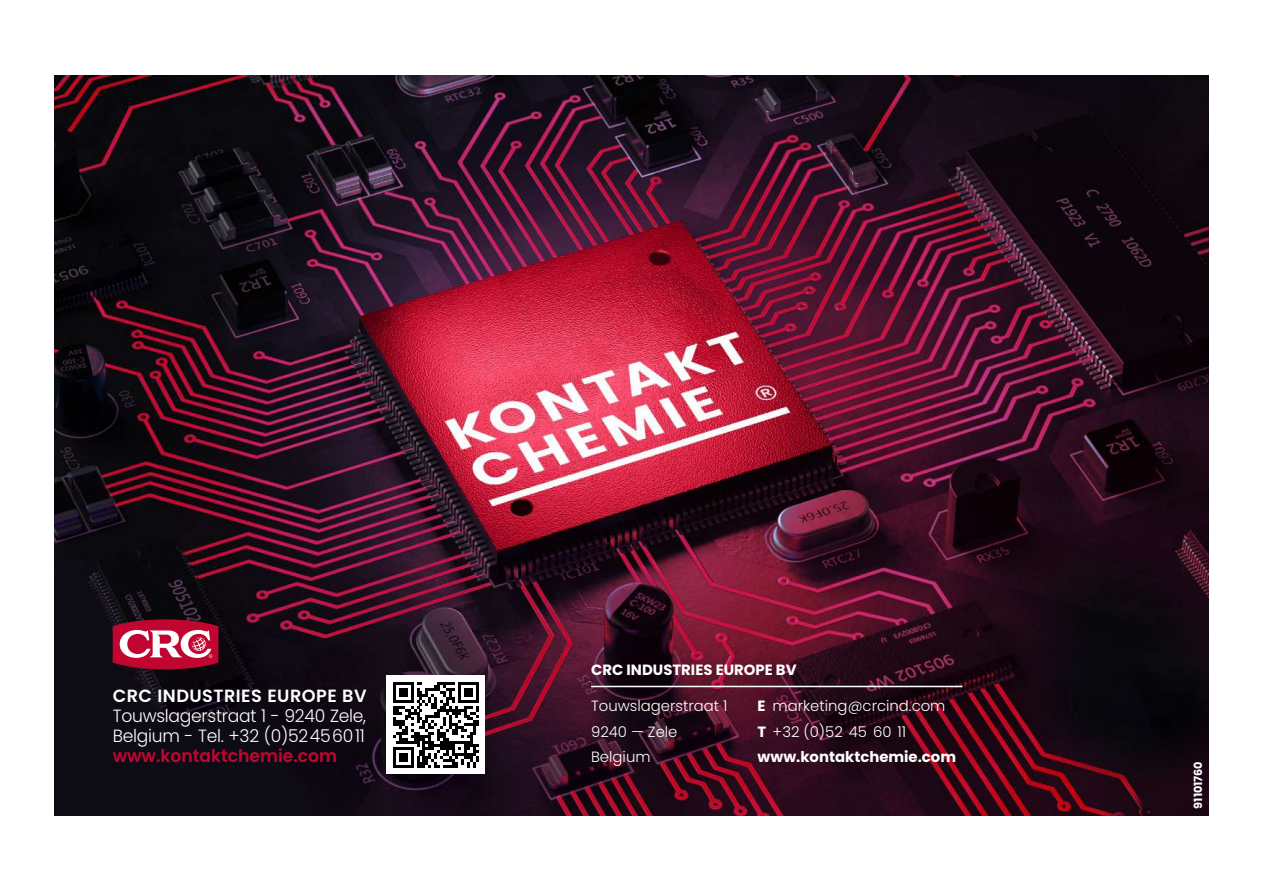
<style>
.page{position:relative;width:1263px;height:893px;background:#fff}
.page>*{position:absolute;margin:0;border:0;box-sizing:border-box;transform-origin:0 0}
.t1{font:300 17.7px/19.8px "Poppins";letter-spacing:-.015em;color:#fff}
.t2{font:600 17.7px "Poppins";letter-spacing:.025em;color:#fff}
.t3{font:600 17.7px "Poppins";color:#c00630}
.t4{font:300 14.85px "Poppins";color:#fff}
.t5{font:700 14.85px "Poppins";color:#fff}
.t6{font:700 11.25px "Poppins";color:#fff}
.s1{font-weight:700}
</style>
<div class="page">
<img style="left:54px;top:76px;width:1155px;height:739px">
<div style="left:386px;top:675px;width:99px;height:99px;background:#fff"></div>
<svg style="left:393px;top:682px;width:86px;height:86px"></svg>
<hr style="left:591px;top:686px;width:371px;height:1px;background:#fff">
<svg style="left:113px;top:619px;width:105px;height:50px"></svg>
<p class="t2" style="left:113px;top:686px;width:255px">CRC INDUSTRIES EUROPE BV</p>
<p class="t1" style="left:113px;top:706px;width:255px">Touwslagerstraat 1 - 9240 Zele,<br>Belgium - Tel. +32 (0)52456011</p>
<p class="t3" style="left:113px;top:745px;width:226px">www.kontaktchemie.com</p>
<p class="t5" style="left:591px;top:661px;width:207px">CRC INDUSTRIES EUROPE BV</p>
<p class="t4" style="left:591px;top:697px;width:138px">Touwslagerstraat 1</p>
<p class="t4" style="left:758px;top:697px;width:189px"><span class="s1">E</span> marketing@crcind.com</p>
<p class="t4" style="left:591px;top:723px;width:88px">9240 — Zele</p>
<p class="t4" style="left:758px;top:723px;width:150px"><span class="s1">T</span> +32 (0)52 45 60 11</p>
<p class="t4" style="left:591px;top:748px;width:61px">Belgium</p>
<p class="t5" style="left:758px;top:748px;width:200px">www.kontaktchemie.com</p>
<p class="t6" style="left:1191px;top:809px;width:49px;rotate:-90deg">91101760</p>
</div>
